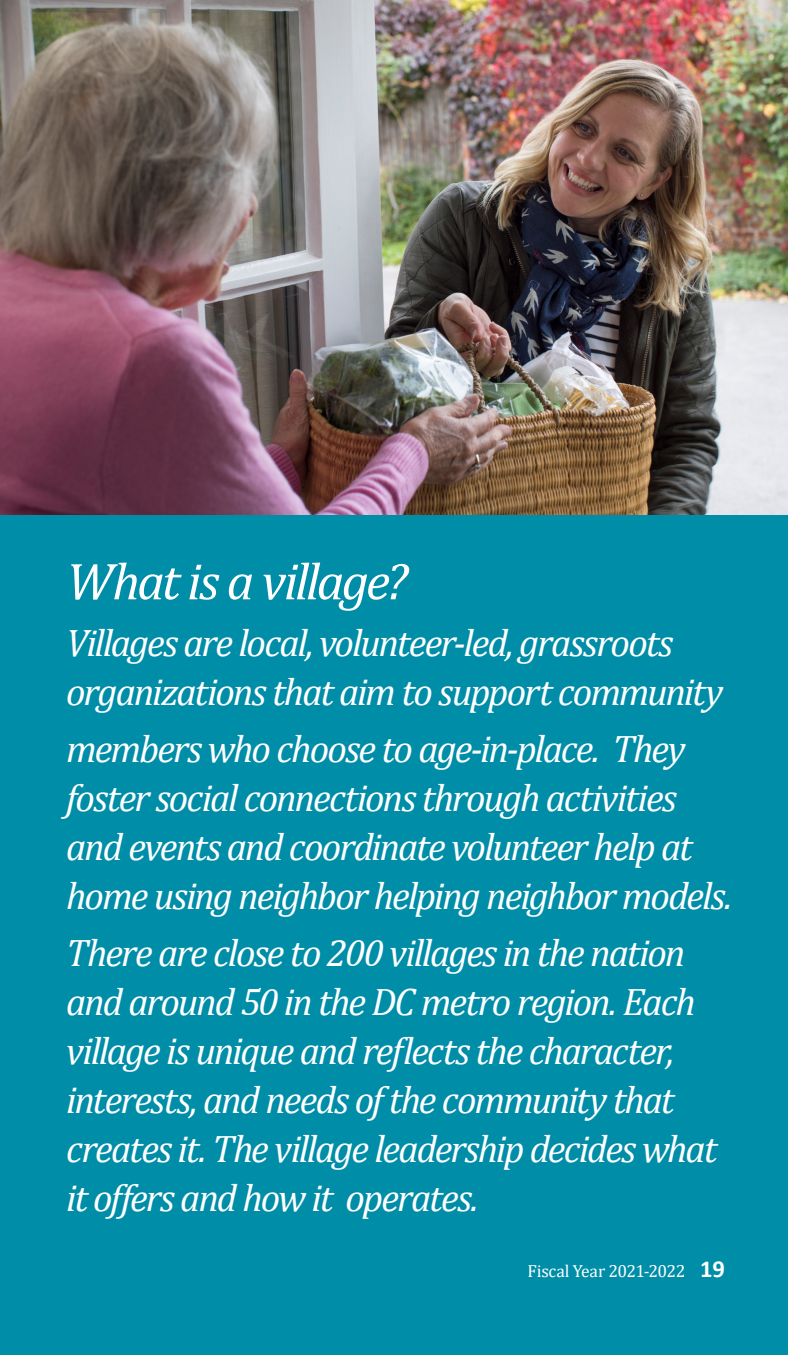
<style>
.page{position:relative;width:788px;height:1355px;background:#fff}
.page>*{position:absolute;margin:0;border:0;box-sizing:border-box;transform-origin:0 0}
.quote_1{font:italic 52.5px "Cambria";letter-spacing:-.055em;color:#fff}
.quote_1-2{font:italic 38.5px/49px "Cambria";letter-spacing:-.055em;color:#fff}
.t1{font:17.5px "Cambria";letter-spacing:-.025em;color:#fff}
.s1{font-family:"Calibri";font-weight:700;font-size:24.5px}
</style>
<div class="page">
<div style="left:0;top:0;width:788px;height:1354px;background:#008da8"></div>
<img style="left:0;top:0;width:788px;height:515px">
<p class="quote_1" style="left:66px;top:544px;width:343px">What is a village?</p>
<p class="quote_1-2" style="left:66px;top:617px;width:658px">Villages are local, volunteer-led, grassroots organizations that aim to support community</p>
<p class="quote_1-2" style="left:66px;top:723px;width:667px">members who choose to age-in-place. They foster social connections through activities and events and coordinate volunteer help at home using neighbor helping neighbor models.</p>
<p class="quote_1-2" style="left:66px;top:926px;width:652px">There are close to 200 villages in the nation and around 50 in the DC metro region. Each village is unique and reflects the character, interests, and needs of the community that creates it. The village leadership decides what it offers and how it operates.</p>
<p class="t1" style="left:527px;top:1260px;width:199px">Fiscal Year 2021-2022 <span class="s1">19</span></p>
</div>
